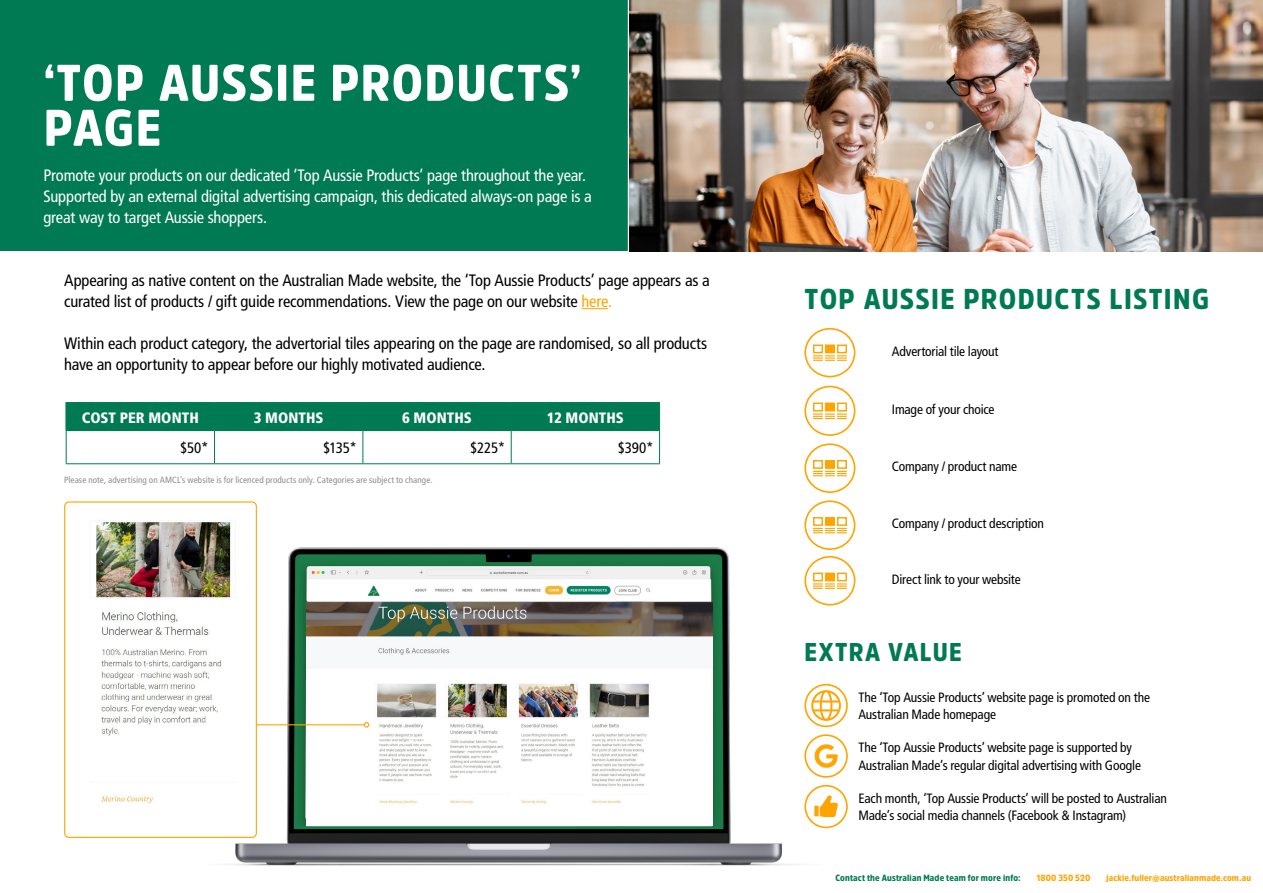
<style>
.page{position:relative;width:1263px;height:893px;background:#fff}
.page>*{position:absolute;margin:0;border:0;box-sizing:border-box;transform-origin:0 0}
.t1{font:900 51px/45px "Amsi Pro Narw";letter-spacing:.03em;color:#fff}
.t2{font:900 28.5px "Amsi Pro Narw";letter-spacing:.045em;color:#007a53}
.t3{font:900 25.5px "Amsi Pro Narw";letter-spacing:.055em;color:#007a53}
.t4{font:condensed 16.5px/21px "Frutiger LT Std";letter-spacing:-.01em;color:#000}
.t5{font:condensed 16.5px/21px "Frutiger LT Std";letter-spacing:-.01em;color:#fff}
.t6{font:900 condensed 15px "Frutiger LT Std";letter-spacing:.005em;color:#fff}
.t7{font:condensed 15px "Frutiger LT Std";letter-spacing:-.01em;color:#000}
.t8{font:condensed 13.5px/17.2px "Frutiger LT Std";letter-spacing:-.01em;color:#000}
.t9{font:condensed 9px "Frutiger LT Std";letter-spacing:.01em;color:#8a8c8e}
.t10{font:900 9px "Amsi Pro Narw";letter-spacing:.015em;color:#ffa400}
.t11{font:900 9px "Amsi Pro Narw";letter-spacing:.015em;color:#007a53}
.s1{color:#ffa400}
</style>
<div class="page">
<img style="left:228px;top:534px;width:602px;height:332px">
<div style="left:0;top:0;width:631px;height:250px;background:#007a53"></div>
<svg style="left:628px;top:0;width:7px;height:252px"></svg>
<img style="left:96px;top:522px;width:151px;height:300px">
<svg style="left:581px;top:308px;width:27px;height:1px"></svg>
<div style="left:804px;top:734px;width:44px;height:44px;border:2px solid #ffa400;border-radius:50%"></div>
<svg style="left:814px;top:744px;width:24px;height:25px"></svg>
<div style="left:804px;top:684px;width:44px;height:43px;border:2px solid #ffa400;border-radius:50%"></div>
<svg style="left:811px;top:690px;width:30px;height:31px"></svg>
<div style="left:804px;top:785px;width:44px;height:43px;border:2px solid #ffa400;border-radius:50%"></div>
<div style="left:814px;top:806px;width:5px;height:10px;background:#ffa400"></div>
<svg style="left:820px;top:795px;width:18px;height:22px"></svg>
<div style="left:64px;top:501px;width:193px;height:337px;border:1px solid #ffa400;border-radius:4px"></div>
<img style="left:307px;top:602px;width:405px;height:224px">
<hr style="left:257px;top:724px;width:107px;height:1px;background:#ffa400">
<svg style="left:364px;top:722px;width:5px;height:6px"></svg>
<img style="left:630px;top:0;width:633px;height:251px">
<div style="left:804px;top:328px;width:51px;height:49px;border:2px solid #ffa400;border-radius:50%"></div>
<div style="left:825px;top:345px;width:10px;height:8px;background:#ffa400"></div>
<div style="left:813px;top:345px;width:10px;height:8px;border:1px solid #ffa400"></div>
<div style="left:837px;top:345px;width:10px;height:8px;border:1px solid #ffa400"></div>
<svg style="left:813px;top:355px;width:34px;height:6px"></svg>
<div style="left:804px;top:386px;width:51px;height:50px;border:2px solid #ffa400;border-radius:50%"></div>
<div style="left:825px;top:403px;width:10px;height:8px;background:#ffa400"></div>
<div style="left:813px;top:403px;width:10px;height:8px;border:1px solid #ffa400"></div>
<div style="left:837px;top:403px;width:10px;height:8px;border:1px solid #ffa400"></div>
<svg style="left:813px;top:413px;width:34px;height:6px"></svg>
<div style="left:804px;top:443px;width:51px;height:50px;border:2px solid #ffa400;border-radius:50%"></div>
<div style="left:825px;top:460px;width:10px;height:9px;background:#ffa400;border:1px solid #ffa400"></div>
<div style="left:813px;top:460px;width:10px;height:9px;border:1px solid #ffa400"></div>
<div style="left:837px;top:460px;width:10px;height:9px;border:1px solid #ffa400"></div>
<svg style="left:813px;top:471px;width:34px;height:5px"></svg>
<div style="left:804px;top:500px;width:51px;height:50px;border:2px solid #ffa400;border-radius:50%"></div>
<div style="left:825px;top:517px;width:10px;height:9px;background:#ffa400;border:1px solid #ffa400"></div>
<div style="left:813px;top:517px;width:10px;height:9px;border:1px solid #ffa400"></div>
<div style="left:837px;top:517px;width:10px;height:9px;border:1px solid #ffa400"></div>
<svg style="left:813px;top:528px;width:34px;height:5px"></svg>
<div style="left:804px;top:556px;width:51px;height:49px;border:2px solid #ffa400;border-radius:50%"></div>
<div style="left:825px;top:573px;width:10px;height:8px;background:#ffa400"></div>
<div style="left:813px;top:573px;width:10px;height:8px;border:1px solid #ffa400"></div>
<div style="left:837px;top:573px;width:10px;height:8px;border:1px solid #ffa400"></div>
<svg style="left:813px;top:583px;width:34px;height:6px"></svg>
<hr style="left:65px;top:402px;width:150px;height:1px;background:#007a53">
<hr style="left:215px;top:402px;width:148px;height:1px;background:#007a53">
<hr style="left:363px;top:402px;width:148px;height:1px;background:#007a53">
<hr style="left:511px;top:402px;width:149px;height:1px;background:#007a53">
<hr style="left:65px;top:403px;width:2px;height:27px;background:#007a53">
<div style="left:66px;top:403px;width:594px;height:27px;background:#007a53"></div>
<hr style="left:362px;top:403px;width:2px;height:27px;background:#007a53">
<hr style="left:510px;top:403px;width:2px;height:27px;background:#007a53">
<hr style="left:65px;top:430px;width:150px;height:1px;background:#007a53">
<hr style="left:215px;top:430px;width:148px;height:1px;background:#007a53">
<hr style="left:363px;top:430px;width:148px;height:1px;background:#007a53">
<hr style="left:511px;top:430px;width:148px;height:1px;background:#007a53">
<hr style="left:66px;top:431px;width:1px;height:32px;background:#007a53">
<hr style="left:214px;top:431px;width:1px;height:32px;background:#007a53">
<hr style="left:362px;top:431px;width:1px;height:32px;background:#007a53">
<hr style="left:511px;top:431px;width:1px;height:32px;background:#007a53">
<hr style="left:659px;top:430px;width:1px;height:33px;background:#007a53">
<hr style="left:66px;top:463px;width:149px;height:1px;background:#007a53">
<hr style="left:215px;top:463px;width:148px;height:1px;background:#007a53">
<hr style="left:363px;top:463px;width:148px;height:1px;background:#007a53">
<hr style="left:511px;top:463px;width:149px;height:1px;background:#007a53">
<h1 class="t1" style="left:43px;top:59px;width:540px">‘TOP AUSSIE PRODUCTS’<br>PAGE</h1>
<p class="t5" style="left:43px;top:165px;width:550px">Promote your products on our dedicated ‘Top Aussie Products’ page throughout the year.<br>Supported by an external digital advertising campaign, this dedicated always-on page is a great way to target Aussie shoppers.</p>
<p class="t4" style="left:64px;top:270px;width:647px">Appearing as native content on the Australian Made website, the ‘Top Aussie Products’ page appears as a curated list of products / gift guide recommendations. View the page on our website <span class="s1">here.</span></p>
<p class="t4" style="left:64px;top:333px;width:645px">Within each product category, the advertorial tiles appearing on the page are randomised, so all products have an opportunity to appear before our highly motivated audience.</p>
<p class="t6" style="left:82px;top:409px;width:118px">COST PER MONTH</p>
<p class="t6" style="left:254px;top:409px;width:71px">3 MONTHS</p>
<p class="t6" style="left:402px;top:409px;width:71px">6 MONTHS</p>
<p class="t6" style="left:547px;top:409px;width:79px">12 MONTHS</p>
<p class="t7" style="left:180px;top:439px;width:30px">$50*</p>
<p class="t7" style="left:323px;top:439px;width:35px">$135*</p>
<p class="t7" style="left:470px;top:439px;width:37px">$225*</p>
<p class="t7" style="left:618px;top:439px;width:37px">$390*</p>
<p class="t9" style="left:64px;top:474px;width:370px">Please note, advertising on AMCL’s website is for licenced products only. Categories are subject to change.</p>
<h2 class="t2" style="left:805px;top:279px;width:406px">TOP AUSSIE PRODUCTS LISTING</h2>
<p class="t8" style="left:892px;top:343px;width:108px">Advertorial tile layout</p>
<p class="t8" style="left:892px;top:400px;width:104px">Image of your choice</p>
<p class="t8" style="left:892px;top:458px;width:127px">Company / product name</p>
<p class="t8" style="left:892px;top:515px;width:154px">Company / product description</p>
<p class="t8" style="left:892px;top:571px;width:130px">Direct link to your website</p>
<h3 class="t3" style="left:805px;top:634px;width:159px">EXTRA VALUE</h3>
<p class="t8" style="left:858px;top:689px;width:293px">The ‘Top Aussie Products’ website page is promoted on the<br>Australian Made homepage</p>
<p class="t8" style="left:858px;top:739px;width:284px">The ‘Top Aussie Products’ website page is supported by<br>Australian Made’s regular digital advertising with Google</p>
<p class="t8" style="left:858px;top:790px;width:310px">Each month, ‘Top Aussie Products’ will be posted to Australian<br>Made’s social media channels (Facebook &amp; Instagram)</p>
<p class="t11" style="left:835px;top:872px;width:187px">Contact the Australian Made team for more info:</p>
<p class="t10" style="left:1036px;top:872px;width:55px">1800 350 520</p>
<p class="t10" style="left:1106px;top:872px;width:146px">jackie.fuller@australianmade.com.au</p>
</div>
